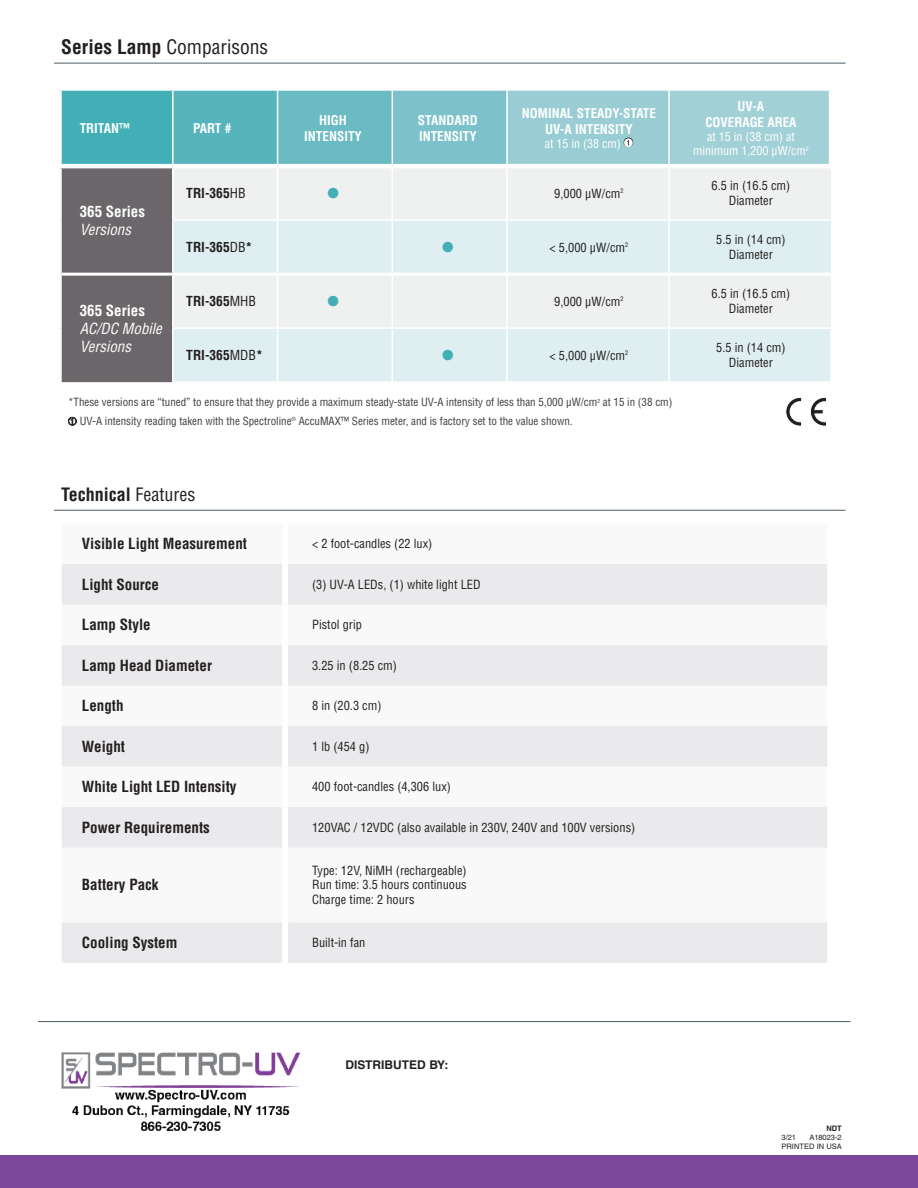
<style>
.page{position:relative;width:918px;height:1188px;background:#fff}
.page>*{position:absolute;margin:0;border:0;box-sizing:border-box;transform-origin:0 0}
.t1{font:condensed 34.5px "Helvetica LT Std";color:#42aeb6}
.t2{font:condensed 19.5px "Helvetica LT Std";color:#231f20}
.t3{font:700 condensed 18px "Helvetica LT Std";color:#231f20}
.t4{font:700 condensed 15px "Helvetica LT Std";color:#231f20}
.t5{font:italic condensed 15px/18px "Helvetica LT Std";color:#fff}
.t6{font:700 condensed 15px/18px "Helvetica LT Std";color:#fff}
.t7{font:700 condensed 13.5px "Helvetica LT Std";color:#231f20}
.t8{font:700 condensed 13.2px/15.8px "Helvetica LT Std";color:#fff;text-align:center}
.t9{font:700 condensed 13.05px/15.6px "Helvetica LT Std";color:#fff;text-align:center}
.t10{font:condensed 12.3px "Helvetica LT Std";color:#231f20}
.t11{font:condensed 12px/13.5px "Helvetica LT Std";color:#fff;text-align:center}
.t12{font:700 12px "Helvetica LT Std";color:#231f20}
.t13{font:condensed 10.95px "Helvetica LT Std";color:#3e3e3f}
.t14{font:7.5px "Helvetica LT Std";color:#231f20}
.t15{font:700 7.5px "Helvetica LT Std";color:#231f20}
.s1{font-weight:700}
.s2{color:#231f20}
.s3{font-weight:400;font-style:italic}
.s4{font-weight:700;font-style:normal}
.s5{font-weight:400}
</style>
<div class="page">
<svg style="left:62px;top:564px;width:765px;height:399px;fill:#edeced"></svg>
<div style="left:282px;top:564px;width:6px;height:41px;background:#fff"></div>
<div style="left:282px;top:605px;width:6px;height:40px;background:#fff"></div>
<div style="left:282px;top:645px;width:6px;height:41px;background:#fff"></div>
<div style="left:282px;top:686px;width:6px;height:40px;background:#fff"></div>
<div style="left:282px;top:726px;width:6px;height:41px;background:#fff"></div>
<div style="left:282px;top:767px;width:6px;height:40px;background:#fff"></div>
<div style="left:282px;top:807px;width:6px;height:41px;background:#fff"></div>
<div style="left:282px;top:848px;width:6px;height:74px;background:#fff"></div>
<div style="left:282px;top:922px;width:6px;height:41px;background:#fff"></div>
<div style="left:59px;top:90px;width:114px;height:76px;background:#42aeb6"></div>
<div style="left:173px;top:90px;width:105px;height:76px;background:#58b4bc"></div>
<div style="left:278px;top:90px;width:114px;height:76px;background:#6bbbc3"></div>
<div style="left:392px;top:90px;width:115px;height:76px;background:#7dc2ca"></div>
<div style="left:507px;top:90px;width:162px;height:76px;background:#99cdd3"></div>
<div style="left:669px;top:90px;width:162px;height:76px;background:#a2d0d7"></div>
<div style="left:62px;top:168px;width:110px;height:214px;background:#6a666a"></div>
<div style="left:174px;top:169px;width:657px;height:50px;background:#eff0f0"></div>
<svg style="left:174px;top:221px;width:657px;height:160px;fill:#dfeff1"></svg>
<hr style="left:57px;top:90px;width:116px;height:1px;background:#fff">
<hr style="left:173px;top:90px;width:105px;height:1px;background:#fff">
<hr style="left:278px;top:90px;width:114px;height:1px;background:#fff">
<hr style="left:392px;top:90px;width:115px;height:1px;background:#fff">
<hr style="left:507px;top:90px;width:162px;height:1px;background:#fff">
<hr style="left:669px;top:90px;width:164px;height:1px;background:#fff">
<div style="left:57px;top:91px;width:5px;height:73px;background:#fff"></div>
<hr style="left:829px;top:91px;width:4px;height:73px;background:#fff">
<hr style="left:57px;top:164px;width:116px;height:4px;background:#fff">
<hr style="left:173px;top:164px;width:105px;height:4px;background:#fff">
<hr style="left:278px;top:164px;width:114px;height:4px;background:#fff">
<hr style="left:392px;top:164px;width:115px;height:4px;background:#fff">
<hr style="left:507px;top:164px;width:162px;height:4px;background:#fff">
<hr style="left:669px;top:164px;width:164px;height:4px;background:#fff">
<hr style="left:172px;top:91px;width:2px;height:73px;background:#fff">
<hr style="left:277px;top:91px;width:1px;height:73px;background:#fff">
<hr style="left:392px;top:91px;width:1px;height:73px;background:#fff">
<hr style="left:506px;top:91px;width:2px;height:73px;background:#fff">
<hr style="left:668px;top:91px;width:2px;height:73px;background:#fff">
<hr style="left:277px;top:168px;width:1px;height:51px;background:#fff">
<hr style="left:392px;top:168px;width:1px;height:51px;background:#fff">
<hr style="left:506px;top:168px;width:2px;height:51px;background:#fff">
<hr style="left:668px;top:168px;width:2px;height:51px;background:#fff">
<hr style="left:277px;top:221px;width:1px;height:52px;background:#fff">
<hr style="left:392px;top:221px;width:1px;height:52px;background:#fff">
<hr style="left:506px;top:221px;width:2px;height:52px;background:#fff">
<hr style="left:668px;top:221px;width:2px;height:52px;background:#fff">
<hr style="left:277px;top:276px;width:1px;height:51px;background:#fff">
<hr style="left:392px;top:276px;width:1px;height:51px;background:#fff">
<hr style="left:506px;top:276px;width:2px;height:51px;background:#fff">
<hr style="left:668px;top:276px;width:2px;height:51px;background:#fff">
<hr style="left:172px;top:327px;width:106px;height:2px;background:#fff">
<hr style="left:278px;top:327px;width:114px;height:2px;background:#fff">
<hr style="left:277px;top:329px;width:1px;height:52px;background:#fff">
<hr style="left:392px;top:327px;width:115px;height:2px;background:#fff">
<hr style="left:392px;top:329px;width:1px;height:52px;background:#fff">
<hr style="left:507px;top:327px;width:162px;height:2px;background:#fff">
<hr style="left:506px;top:329px;width:2px;height:52px;background:#fff">
<hr style="left:669px;top:327px;width:163px;height:2px;background:#fff">
<hr style="left:668px;top:329px;width:2px;height:52px;background:#fff">
<hr style="left:830px;top:329px;width:2px;height:52px;background:#fff">
<hr style="left:62px;top:273px;width:111px;height:3px;background:#fff">
<hr style="left:173px;top:273px;width:105px;height:3px;background:#fff">
<hr style="left:278px;top:273px;width:114px;height:3px;background:#fff">
<hr style="left:392px;top:273px;width:115px;height:3px;background:#fff">
<hr style="left:507px;top:273px;width:162px;height:3px;background:#fff">
<hr style="left:669px;top:273px;width:162px;height:3px;background:#fff">
<svg style="left:785px;top:397px;width:17px;height:29px"></svg>
<svg style="left:810px;top:397px;width:16px;height:29px"></svg>
<hr style="left:38px;top:1021px;width:813px;height:1px;background:#4d5d65">
<hr style="left:54px;top:63px;width:792px;height:1px;background:#4d5d65">
<hr style="left:54px;top:510px;width:792px;height:1px;background:#4d5d65">
<img style="left:61px;top:1052px;width:240px;height:79px">
<div style="left:6px;top:1155px;width:912px;height:33px;background:#7d489c"></div>
<p class="t2" style="left:61px;top:35px;width:208px"><span class="s1">Series Lamp</span> Comparisons</p>
<p class="t8" style="left:80px;top:120px;width:52px">TRITAN™</p>
<p class="t8" style="left:193px;top:120px;width:40px">PART #</p>
<p class="t8" style="left:304px;top:112px;width:59px">HIGH<br>INTENSITY</p>
<p class="t8" style="left:418px;top:112px;width:61px;text-align:left">STANDARD<br>INTENSITY</p>
<p class="t8" style="left:522px;top:105px;width:136px">NOMINAL STEADY-STATE<br>UV-A INTENSITY</p>
<p class="t11" style="left:545px;top:137px;width:90px">at 15 in (38 cm) <span class="s2">➊</span></p>
<p class="t6" style="left:80px;top:202px;width:67px">365 Series<br><span class="s3">Versions</span></p>
<p class="t5" style="left:80px;top:301px;width:84px"><span class="s4">365 Series<br></span>AC/DC Mobile<br>Versions</p>
<p class="t7" style="left:186px;top:185px;width:61px">TRI-365<span class="s5">HB</span></p>
<p class="t1" style="left:327px;top:171px;width:13px">•</p>
<p class="t10" style="left:554px;top:185px;width:71px">9,000 μW/cm<sup>2</sup></p>
<p class="t7" style="left:186px;top:239px;width:68px">TRI-365<span class="s5">DB</span>*</p>
<p class="t1" style="left:442px;top:225px;width:13px">•</p>
<p class="t10" style="left:550px;top:239px;width:80px">&lt; 5,000 μW/cm<sup>2</sup></p>
<p class="t7" style="left:186px;top:293px;width:71px">TRI-365<span class="s5">MHB</span></p>
<p class="t1" style="left:327px;top:279px;width:13px">•</p>
<p class="t10" style="left:554px;top:293px;width:71px">9,000 μW/cm<sup>2</sup></p>
<p class="t7" style="left:186px;top:347px;width:78px">TRI-365<span class="s5">MDB</span>*</p>
<p class="t1" style="left:442px;top:333px;width:13px">•</p>
<p class="t10" style="left:550px;top:347px;width:80px">&lt; 5,000 μW/cm<sup>2</sup></p>
<p class="t13" style="left:68px;top:395px;width:606px">*These versions are “tuned” to ensure that they provide a maximum steady-state UV-A intensity of less than 5,000 μW/cm<sup>2</sup> at 15 in (38 cm)</p>
<p class="t13" style="left:68px;top:414px;width:506px"><span class="s2">➀</span> UV-A intensity reading taken with the Spectroline<sup>®</sup> AccuMAX™ Series meter, and is factory set to the value shown.</p>
<p class="t9" style="left:705px;top:98px;width:93px">UV-A<br>COVERAGE AREA</p>
<p class="t11" style="left:693px;top:130px;width:117px">at 15 in (38 cm) at minimum 1,200 µW/cm<sup>2</sup></p>
<p class="t10" style="left:712px;top:178px;width:80px">6.5 in (16.5 cm)</p>
<p class="t10" style="left:729px;top:193px;width:45px">Diameter</p>
<p class="t10" style="left:716px;top:232px;width:71px">5.5 in (14 cm)</p>
<p class="t10" style="left:729px;top:247px;width:45px">Diameter</p>
<p class="t10" style="left:712px;top:286px;width:80px">6.5 in (16.5 cm)</p>
<p class="t10" style="left:729px;top:301px;width:45px">Diameter</p>
<p class="t10" style="left:716px;top:340px;width:71px">5.5 in (14 cm)</p>
<p class="t10" style="left:729px;top:355px;width:45px">Diameter</p>
<p class="t3" style="left:61px;top:483px;width:136px">Technical <span class="s5">Features</span></p>
<p class="t4" style="left:82px;top:534px;width:167px">Visible Light Measurement</p>
<p class="t10" style="left:312px;top:536px;width:122px">&lt; 2 foot-candles (22 lux)</p>
<p class="t4" style="left:82px;top:575px;width:79px">Light Source</p>
<p class="t10" style="left:312px;top:577px;width:170px">(3) UV-A LEDs, (1) white light LED</p>
<p class="t4" style="left:82px;top:615px;width:70px">Lamp Style</p>
<p class="t10" style="left:312px;top:617px;width:51px">Pistol grip</p>
<p class="t4" style="left:82px;top:656px;width:132px">Lamp Head Diameter</p>
<p class="t10" style="left:312px;top:658px;width:86px">3.25 in (8.25 cm)</p>
<p class="t4" style="left:82px;top:696px;width:43px">Length</p>
<p class="t10" style="left:312px;top:698px;width:71px">8 in (20.3 cm)</p>
<p class="t4" style="left:82px;top:737px;width:45px">Weight</p>
<p class="t10" style="left:312px;top:739px;width:59px">1 lb (454 g)</p>
<p class="t4" style="left:82px;top:777px;width:156px">White Light LED Intensity</p>
<p class="t10" style="left:312px;top:779px;width:140px">400 foot-candles (4,306 lux)</p>
<p class="t4" style="left:82px;top:818px;width:129px">Power Requirements</p>
<p class="t10" style="left:312px;top:820px;width:325px">120VAC / 12VDC (also available in 230V, 240V and 100V versions)</p>
<p class="t4" style="left:82px;top:876px;width:78px">Battery Pack</p>
<p class="t10" style="left:312px;top:862px;width:156px">Type: 12V, NiMH (rechargeable)</p>
<p class="t10" style="left:312px;top:877px;width:156px">Run time: 3.5 hours continuous</p>
<p class="t10" style="left:312px;top:892px;width:104px">Charge time: 2 hours</p>
<p class="t4" style="left:82px;top:933px;width:97px">Cooling System</p>
<p class="t10" style="left:312px;top:935px;width:55px">Built-in fan</p>
<p class="t12" style="left:345px;top:1057px;width:105px">DISTRIBUTED BY:</p>
<p class="t15" style="left:826px;top:1124px;width:17px">NDT</p>
<p class="t14" style="left:782px;top:1133px;width:16px">3/21</p>
<p class="t14" style="left:810px;top:1133px;width:34px">A18023-2</p>
<p class="t14" style="left:782px;top:1142px;width:62px">PRINTED IN USA</p>
</div>
